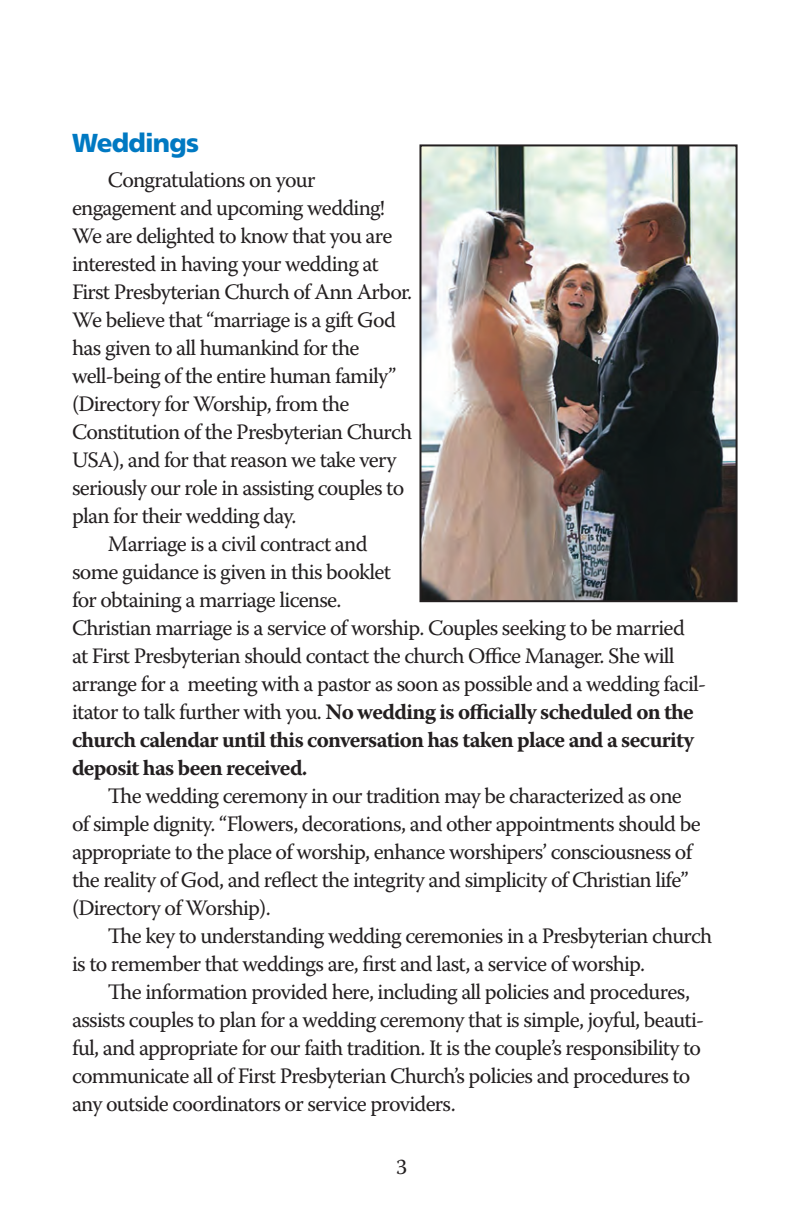
<style>
.page{position:relative;width:792px;height:1224px;background:#fff}
.page>*{position:absolute;margin:0;border:0;box-sizing:border-box;transform-origin:0 0}
.t1{font:900 26px "Frutiger LT Std";letter-spacing:-.03em;color:#0079c2}
.t2{font:22px/28px "Warnock Pro";letter-spacing:-.035em;color:#231f20}
.t3{font:700 22px "Warnock Pro";letter-spacing:-.035em;color:#231f20}
.s1{font-weight:400}
</style>
<div class="page">
<img style="left:422px;top:147px;width:313px;height:452px">
<div style="left:419px;top:144px;width:319px;height:458px;border:2px solid #231f20"></div>
<p class="t1" style="left:72px;top:127px;width:129px">Weddings</p>
<p class="t2" style="left:108px;top:166px;width:209px">Congratulations on your</p>
<p class="t2" style="left:72px;top:194px;width:315px">engagement and upcoming wedding!</p>
<p class="t2" style="left:72px;top:222px;width:322px">We are delighted to know that you are</p>
<p class="t2" style="left:72px;top:250px;width:308px">interested in having your wedding at</p>
<p class="t2" style="left:72px;top:278px;width:342px">First Presbyterian Church of Ann Arbor.</p>
<p class="t2" style="left:72px;top:306px;width:326px">We believe that “marriage is a gift God</p>
<p class="t2" style="left:72px;top:334px;width:289px">has given to all humankind for the</p>
<p class="t2" style="left:72px;top:362px;width:326px">well-being of the entire human family”</p>
<p class="t2" style="left:72px;top:390px;width:279px">(Directory for Worship, from the</p>
<p class="t2" style="left:72px;top:418px;width:342px">Constitution of the Presbyterian Church</p>
<p class="t2" style="left:72px;top:446px;width:326px">USA), and for that reason we take very</p>
<p class="t2" style="left:72px;top:474px;width:334px">seriously our role in assisting couples to</p>
<p class="t2" style="left:72px;top:502px;width:226px">plan for their wedding day.</p>
<p class="t2" style="left:108px;top:530px;width:261px">Marriage is a civil contract and</p>
<p class="t2" style="left:72px;top:558px;width:321px">some guidance is given in this booklet</p>
<p class="t2" style="left:72px;top:586px;width:271px">for obtaining a marriage license.</p>
<p class="t2" style="left:72px;top:614px;width:615px">Christian marriage is a service of worship. Couples seeking to be married</p>
<p class="t2" style="left:72px;top:642px;width:604px">at First Presbyterian should contact the church Office Manager. She will</p>
<p class="t2" style="left:72px;top:670px;width:636px">arrange for a meeting with a pastor as soon as possible and a wedding facil-</p>
<p class="t3" style="left:72px;top:699px;width:623px"><span class="s1">itator to talk further with you.</span> No wedding is officially scheduled on the</p>
<p class="t3" style="left:72px;top:727px;width:624px">church calendar until this conversation has taken place and a security</p>
<p class="t3" style="left:72px;top:755px;width:237px">deposit has been received.</p>
<p class="t2" style="left:72px;top:782px;width:630px;text-indent:36px">The wedding ceremony in our tradition may be characterized as one of simple dignity. “Flowers, decorations, and other appointments should be appropriate to the place of worship, enhance worshipers’ consciousness of the reality of God, and reflect the integrity and simplicity of Christian life” (Directory of Worship).</p>
<p class="t2" style="left:72px;top:922px;width:642px;text-indent:36px">The key to understanding wedding ceremonies in a Presbyterian church is to remember that weddings are, first and last, a service of worship.</p>
<p class="t2" style="left:72px;top:978px;width:634px;text-indent:36px">The information provided here, including all policies and procedures, assists couples to plan for a wedding ceremony that is simple, joyful, beauti&shy;ful, and appropriate for our faith tradition. It is the couple’s responsibility to communicate all of First Presbyterian Church’s policies and procedures to any outside coordinators or service providers.</p>
<p class="t2" style="left:396px;top:1152px;width:13px">3</p>
</div>
